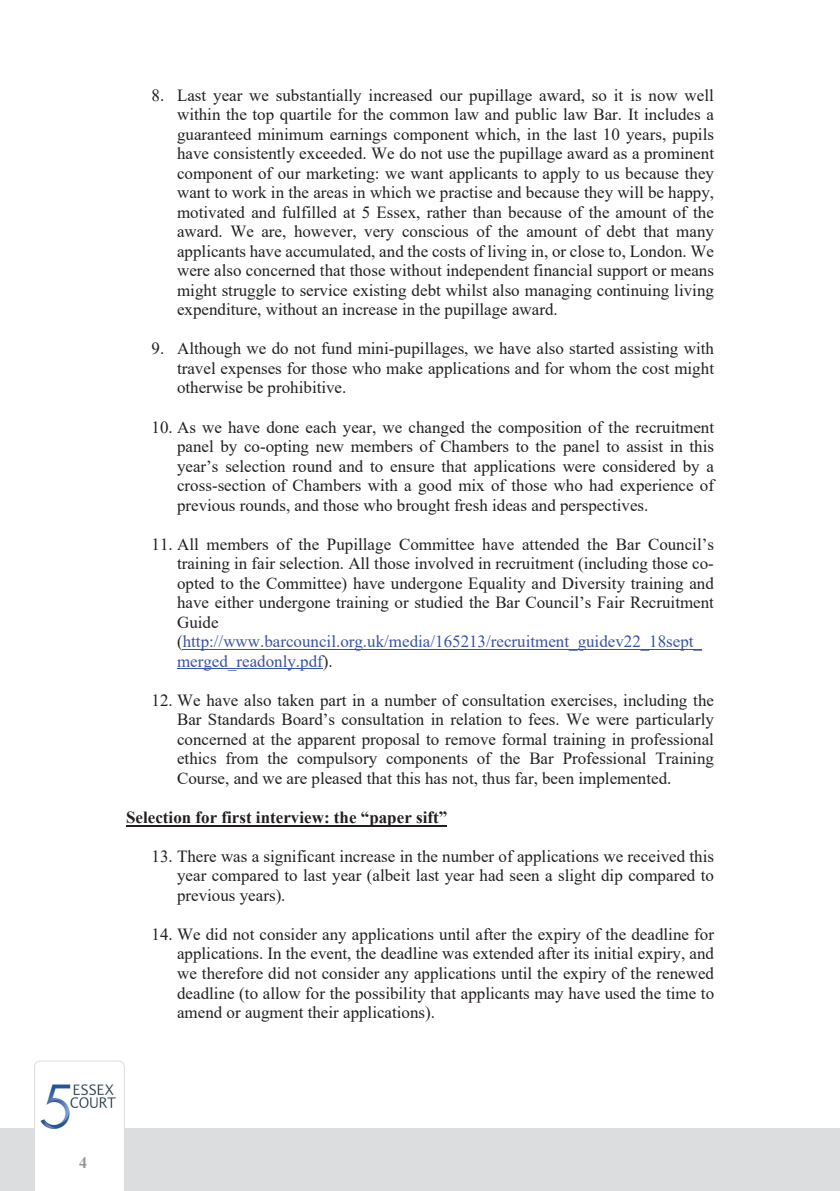
<style>
.page{position:relative;width:840px;height:1191px;background:#fff}
.page>*{position:absolute;margin:0;border:0;box-sizing:border-box;transform-origin:0 0}
.t1{font:17px/19.6px "Times New Roman";color:#231f20;text-align:justify}
.t2{font:700 17px "Times New Roman";color:#231f20}
.t3{font:700 16px "Times New Roman";color:#939598}
.s1{color:#3853a3}
</style>
<div class="page">
<div style="left:0;top:1128px;width:839px;height:63px;background:#dcdddf"></div>
<hr style="left:183px;top:649px;width:518px;height:1px;background:#3853a3">
<hr style="left:177px;top:668px;width:146px;height:1px;background:#3853a3">
<hr style="left:126px;top:824px;width:320px;height:2px;background:#231f20">
<svg style="left:34px;top:1060px;width:91px;height:131px"></svg>
<p class="t1" style="left:177px;top:85px;width:538px;text-indent:-25px">8. Last year we substantially increased our pupillage award, so it is now well within the top quartile for the common law and public law Bar. It includes a guaranteed minimum earnings component which, in the last 10 years, pupils have consistently exceeded. We do not use the pupillage award as a prominent component of our marketing: we want applicants to apply to us because they want to work in the areas in which we practise and because they will be happy, motivated and fulfilled at 5 Essex, rather than because of the amount of the award. We are, however, very conscious of the amount of debt that many applicants have accumulated, and the costs of living in, or close to, London. We were also concerned that those without independent financial support or means might struggle to service existing debt whilst also managing continuing living expenditure, without an increase in the pupillage award.</p>
<p class="t1" style="left:177px;top:338px;width:538px;text-indent:-25px">9. Although we do not fund mini-pupillages, we have also started assisting with travel expenses for those who make applications and for whom the cost might otherwise be prohibitive.</p>
<p class="t1" style="left:177px;top:416px;width:538px;text-indent:-25px">10. As we have done each year, we changed the composition of the recruitment panel by co-opting new members of Chambers to the panel to assist in this year’s selection round and to ensure that applications were considered by a cross-section of Chambers with a good mix of those who had experience of previous rounds, and those who brought fresh ideas and perspectives.</p>
<p class="t1" style="left:177px;top:534px;width:538px;text-align:left;text-indent:-25px">11. All members of the Pupillage Committee have attended the Bar Council’s training in fair selection. All those involved in recruitment (including those co&shy;opted to the Committee) have undergone Equality and Diversity training and have either undergone training or studied the Bar Council’s Fair Recruitment Guide (<span class="s1">http://www.barcouncil.org.uk/media/165213/recruitment_guidev22_18sept_ merged_readonly.pdf</span>).</p>
<p class="t1" style="left:177px;top:689px;width:538px;text-indent:-25px">12. We have also taken part in a number of consultation exercises, including the Bar Standards Board’s consultation in relation to fees. We were particularly concerned at the apparent proposal to remove formal training in professional ethics from the compulsory components of the Bar Professional Training Course, and we are pleased that this has not, thus far, been implemented.</p>
<p class="t2" style="left:126px;top:805px;width:322px">Selection for first interview: the “paper sift”</p>
<p class="t1" style="left:177px;top:846px;width:538px;text-indent:-25px">13. There was a significant increase in the number of applications we received this year compared to last year (albeit last year had seen a slight dip compared to previous years).</p>
<p class="t1" style="left:177px;top:924px;width:538px;text-indent:-25px">14. We did not consider any applications until after the expiry of the deadline for applications. In the event, the deadline was extended after its initial expiry, and we therefore did not consider any applications until the expiry of the renewed deadline (to allow for the possibility that applicants may have used the time to amend or augment their applications).</p>
<p class="t3" style="left:79px;top:1151px;width:9px">4</p>
</div>
